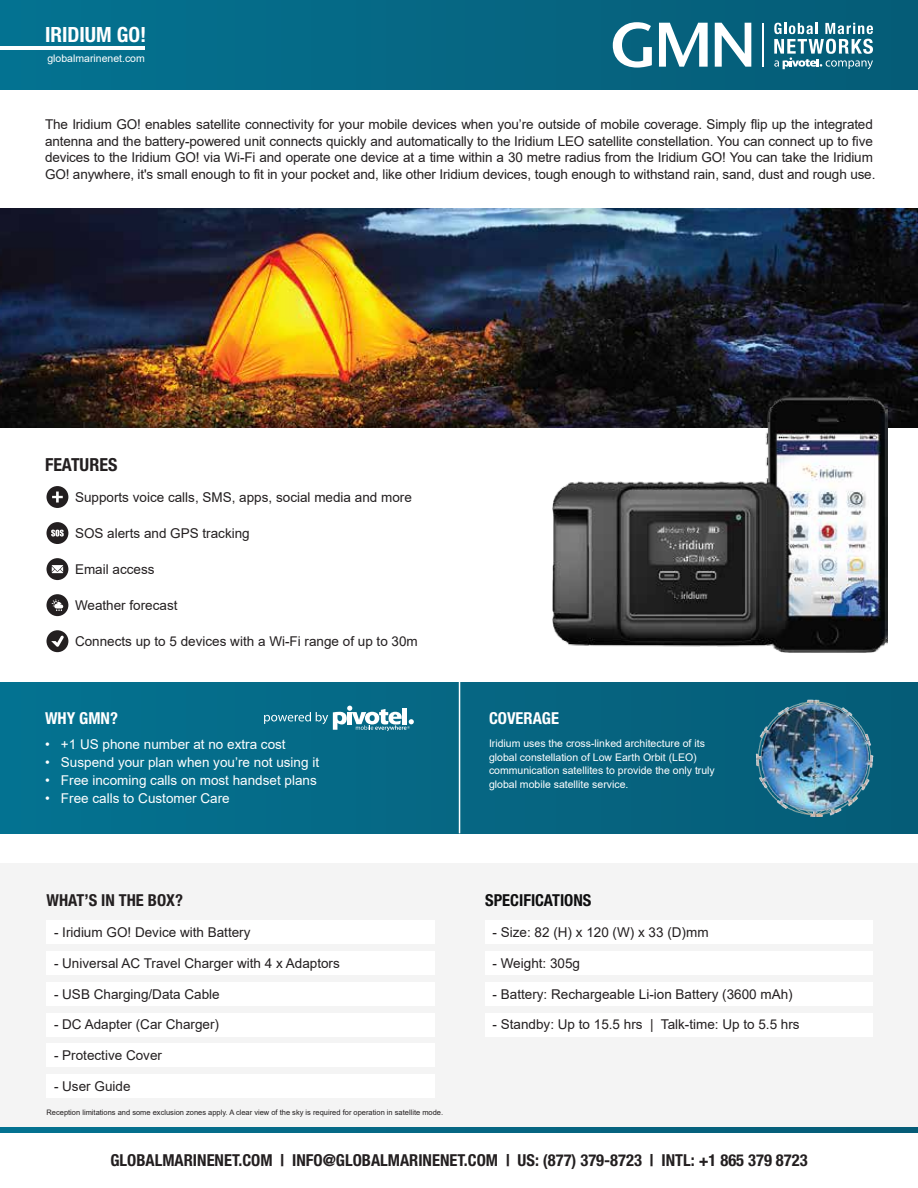
<style>
.page{position:relative;width:918px;height:1188px;background:#fff}
.page>*{position:absolute;margin:0;border:0;box-sizing:border-box;transform-origin:0 0}
.t1{font:700 condensed 21px "Helvetica Neue LT Std";color:#fff}
.t2{font:700 condensed 18px "Helvetica Neue LT Std";color:#231f20}
.t3{font:700 condensed 16.5px "Helvetica Neue LT Std";color:#231f20}
.t4{font:700 condensed 16.5px "Helvetica Neue LT Std";color:#fff}
.t5{font:700 condensed 16.5px "Helvetica Neue LT Std";color:#0f0f10}
.t6{font:13.5px/16.5px "Arial";letter-spacing:-.01em;color:#231f20}
.t7{font:13.5px "Arial";color:#fff}
.t8{font:10.5px/13.8px "Arial";color:#fff}
.t9{font:7.5px "Arial";color:#231f20}
</style>
<div class="page">
<div style="left:0;top:863px;width:918px;height:265px;background:#f4f4f4"></div>
<div style="left:46px;top:921px;width:389px;height:23px;background:#fff"></div>
<div style="left:46px;top:952px;width:389px;height:23px;background:#fff"></div>
<div style="left:46px;top:982px;width:389px;height:24px;background:#fff"></div>
<div style="left:46px;top:1013px;width:389px;height:23px;background:#fff"></div>
<div style="left:46px;top:1044px;width:389px;height:23px;background:#fff"></div>
<div style="left:46px;top:1074px;width:389px;height:24px;background:#fff"></div>
<div style="left:485px;top:921px;width:388px;height:23px;background:#fff"></div>
<div style="left:485px;top:952px;width:388px;height:23px;background:#fff"></div>
<div style="left:485px;top:982px;width:388px;height:24px;background:#fff"></div>
<div style="left:485px;top:1013px;width:388px;height:23px;background:#fff"></div>
<img style="left:0;top:209px;width:918px;height:219px">
<div style="left:0;top:682px;width:918px;height:151px;background:linear-gradient(to right,#057291,#065c77)"></div>
<hr style="left:459px;top:680px;width:1px;height:153px;background:#fff">
<hr style="left:0;top:1128px;width:918px;height:4px;background:#056783">
<div style="left:0;top:0;width:918px;height:89px;background:linear-gradient(to right,#077492,#055b76)"></div>
<svg style="left:613px;top:22px;width:39px;height:46px"></svg>
<svg style="left:659px;top:23px;width:49px;height:44px"></svg>
<svg style="left:715px;top:23px;width:36px;height:44px"></svg>
<hr style="left:762px;top:23px;width:2px;height:44px;background:#fff">
<svg style="left:774px;top:23px;width:99px;height:46px"></svg>
<hr style="left:0;top:47px;width:145px;height:3px;background:#fff">
<div style="left:47px;top:630px;width:21px;height:22px;background:#231f20;border-radius:50%"></div>
<svg style="left:51px;top:635px;width:13px;height:12px"></svg>
<div style="left:47px;top:522px;width:21px;height:22px;background:#231f20;border-radius:50%"></div>
<svg style="left:51px;top:530px;width:13px;height:7px"></svg>
<div style="left:47px;top:486px;width:21px;height:22px;background:#231f20;border-radius:50%"></div>
<svg style="left:52px;top:492px;width:11px;height:11px"></svg>
<div style="left:47px;top:558px;width:21px;height:22px;background:#231f20;border-radius:50%"></div>
<svg style="left:52px;top:565px;width:11px;height:8px"></svg>
<div style="left:46px;top:594px;width:22px;height:22px;background:#231f20;border-radius:50%"></div>
<svg style="left:52px;top:599px;width:11px;height:12px"></svg>
<img style="left:753px;top:699px;width:125px;height:118px">
<img style="left:553px;top:396px;width:335px;height:256px">
<svg style="left:264px;top:706px;width:150px;height:25px"></svg>
<h1 class="t1" style="left:45px;top:22px;width:103px">IRIDIUM GO!</h1>
<p class="t8" style="left:47px;top:52px;width:99px">globalmarinenet.com</p>
<p class="t6" style="left:45px;top:116px;width:832px">The Iridium GO! enables satellite connectivity for your mobile devices when you’re outside of mobile coverage. Simply flip up the integrated antenna and the battery-powered unit connects quickly and automatically to the Iridium LEO satellite constellation. You can connect up to five devices to the Iridium GO! via Wi-Fi and operate one device at a time within a 30 metre radius from the Iridium GO! You can take the Iridium GO! anywhere, it's small enough to fit in your pocket and, like other Iridium devices, tough enough to withstand rain, sand, dust and rough use.</p>
<h2 class="t2" style="left:45px;top:454px;width:74px">FEATURES</h2>
<p class="t6" style="left:75px;top:489px;width:338px">Supports voice calls, SMS, apps, social media and more</p>
<p class="t6" style="left:75px;top:525px;width:176px">SOS alerts and GPS tracking</p>
<p class="t6" style="left:75px;top:561px;width:81px">Email access</p>
<p class="t6" style="left:75px;top:597px;width:104px">Weather forecast</p>
<p class="t6" style="left:75px;top:633px;width:344px">Connects up to 5 devices with a Wi-Fi range of up to 30m</p>
<p class="t4" style="left:45px;top:709px;width:75px">WHY GMN?</p>
<p class="t7" style="left:45px;top:735px;width:242px">• +1 US phone number at no extra cost</p>
<p class="t7" style="left:45px;top:753px;width:276px">• Suspend your plan when you’re not using it</p>
<p class="t7" style="left:45px;top:771px;width:273px">• Free incoming calls on most handset plans</p>
<p class="t7" style="left:45px;top:789px;width:186px">• Free calls to Customer Care</p>
<p class="t3" style="left:46px;top:890px;width:138px">WHAT’S IN THE BOX?</p>
<p class="t6" style="left:54px;top:924px;width:198px">- Iridium GO! Device with Battery</p>
<p class="t6" style="left:54px;top:955px;width:287px">- Universal AC Travel Charger with 4 x Adaptors</p>
<p class="t6" style="left:54px;top:986px;width:167px">- USB Charging/Data Cable</p>
<p class="t6" style="left:54px;top:1016px;width:167px">- DC Adapter (Car Charger)</p>
<p class="t6" style="left:54px;top:1047px;width:110px">- Protective Cover</p>
<p class="t6" style="left:54px;top:1078px;width:78px">- User Guide</p>
<p class="t4" style="left:489px;top:709px;width:71px">COVERAGE</p>
<p class="t8" style="left:489px;top:736px;width:227px">Iridium uses the cross-linked architecture of its global constellation of Low Earth Orbit (LEO) communication satellites to provide the only truly global mobile satellite service.</p>
<p class="t5" style="left:485px;top:890px;width:108px">SPECIFICATIONS</p>
<p class="t6" style="left:493px;top:924px;width:218px">- Size: 82 (H) x 120 (W) x 33 (D)mm</p>
<p class="t6" style="left:493px;top:955px;width:89px">- Weight: 305g</p>
<p class="t6" style="left:493px;top:986px;width:302px">- Battery: Rechargeable Li-ion Battery (3600 mAh)</p>
<p class="t6" style="left:493px;top:1016px;width:309px">- Standby: Up to 15.5 hrs | Talk-time: Up to 5.5 hrs</p>
<p class="t9" style="left:46px;top:1108px;width:398px">Reception limitations and some exclusion zones apply. A clear view of the sky is required for operation in satellite mode.</p>
<p class="t3" style="left:110px;top:1150px;width:699px">GLOBALMARINENET.COM | INFO@GLOBALMARINENET.COM | US: (877) 379-8723 | INTL: +1 865 379 8723</p>
</div>
